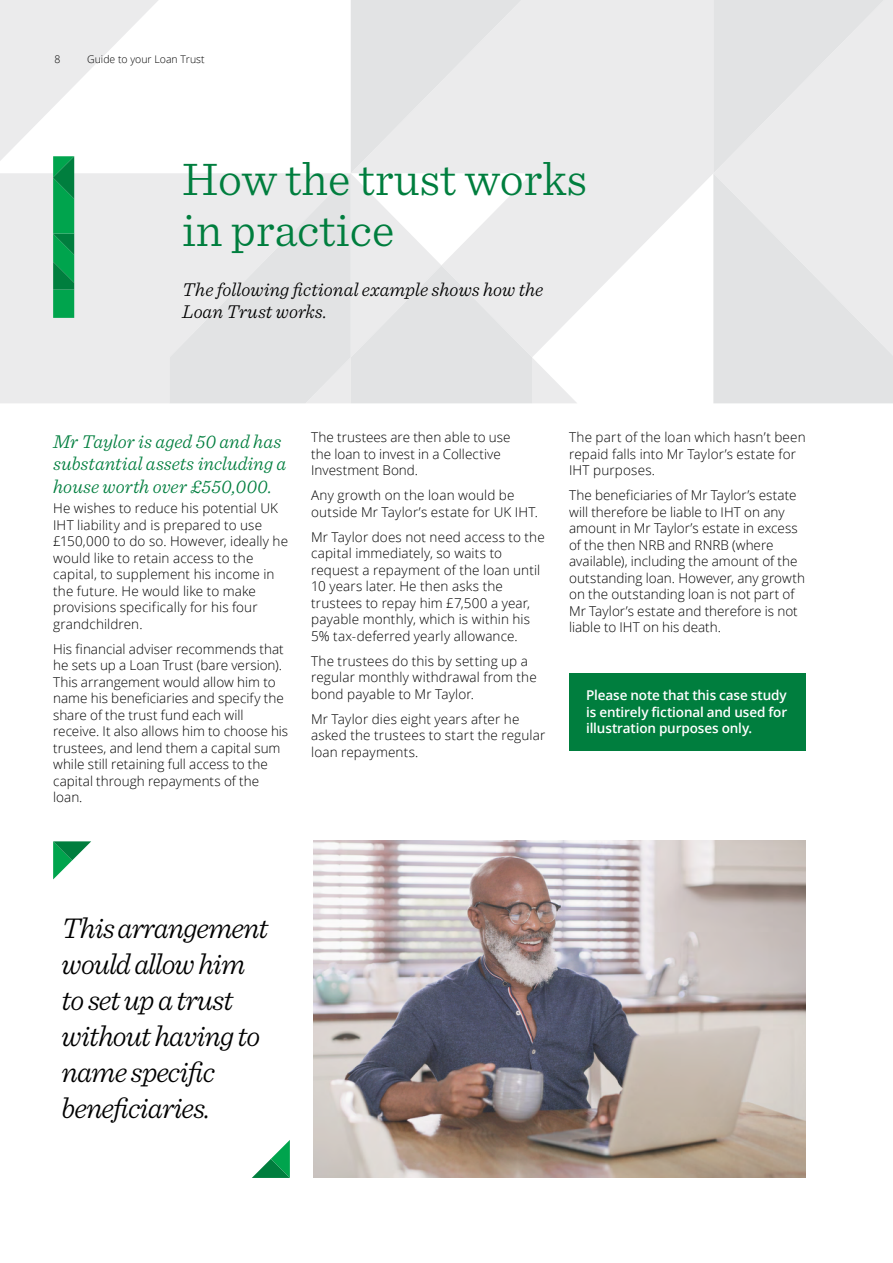
<style>
.page{position:relative;width:893px;height:1263px;background:#fff}
.page>*{position:absolute;margin:0;border:0;box-sizing:border-box;transform-origin:0 0}
.t1{font:300 48px/51px "Sentinel";color:#007e3e}
.t2{font:italic 300 30px/36px "Sentinel";letter-spacing:-.03em;color:#000}
.t3{font:italic 300 19.5px/22.5px "Sentinel";color:#007e3e}
.t4{font:italic 300 19.5px/22.5px "Sentinel";color:#000}
.t5{font:300 13.5px/16.5px "Open Sans";letter-spacing:.005em;color:#000}
.t6{font:600 13.5px/16.5px "Open Sans";letter-spacing:-.01em;color:#fff;text-align:justify}
.t7{font:300 10.5px "Open Sans";color:#000}
</style>
<div class="page">
<svg style="left:577px;top:0;width:136px;height:311px;fill:#ebebec"></svg>
<div style="left:0;top:173px;width:169px;height:230px;background:#ebebec"></div>
<div style="left:713px;top:0;width:180px;height:403px;background:#eaeaeb"></div>
<svg style="left:169px;top:0;width:408px;height:403px"></svg>
<svg style="left:0;top:0;width:159px;height:318px"></svg>
<svg style="left:252px;top:1140px;width:38px;height:38px"></svg>
<svg style="left:53px;top:841px;width:38px;height:38px"></svg>
<div style="left:569px;top:673px;width:237px;height:77px;background:#007e3e"></div>
<img style="left:313px;top:840px;width:493px;height:338px">
<p class="t7" style="left:55px;top:52px;width:7px">8</p>
<p class="t7" style="left:87px;top:52px;width:119px">Guide to your Loan Trust</p>
<h1 class="t1" style="left:182px;top:150px;width:407px">How the trust works in practice</h1>
<h3 class="t4" style="left:182px;top:277px;width:363px">The following fictional example shows how the<br>Loan Trust works.</h3>
<h3 class="t3" style="left:53px;top:429px;width:235px">Mr Taylor is aged 50 and has substantial assets including a house worth over £550,000.</h3>
<p class="t5" style="left:53px;top:500px;width:236px">He wishes to reduce his potential UK IHT liability and is prepared to use £150,000 to do so. However, ideally he would like to retain access to the capital, to supplement his income in the future. He would like to make provisions specifically for his four grandchildren.</p>
<p class="t5" style="left:53px;top:640px;width:237px">His financial adviser recommends that he sets up a Loan Trust (bare version).<br>This arrangement would allow him to name his beneficiaries and specify the share of the trust fund each will receive. It also allows him to choose his trustees, and lend them a capital sum while still retaining full access to the capital through repayments of the loan.</p>
<p class="t5" style="left:311px;top:429px;width:201px">The trustees are then able to use the loan to invest in a Collective<br>Investment Bond.</p>
<p class="t5" style="left:311px;top:487px;width:228px">Any growth on the loan would be outside Mr Taylor’s estate for UK IHT.</p>
<p class="t5" style="left:311px;top:528px;width:235px">Mr Taylor does not need access to the capital immediately, so waits to request a repayment of the loan until 10 years later. He then asks the trustees to repay him £7,500 a year, payable monthly, which is within his 5% tax-deferred yearly allowance.</p>
<p class="t5" style="left:311px;top:652px;width:227px">The trustees do this by setting up a regular monthly withdrawal from the bond payable to Mr Taylor.</p>
<p class="t5" style="left:311px;top:710px;width:236px">Mr Taylor dies eight years after he asked the trustees to start the regular loan repayments.</p>
<p class="t5" style="left:569px;top:429px;width:238px">The part of the loan which hasn’t been repaid falls into Mr Taylor’s estate for<br>IHT purposes.</p>
<p class="t5" style="left:569px;top:487px;width:237px">The beneficiaries of Mr Taylor’s estate will therefore be liable to IHT on any amount in Mr Taylor’s estate in excess of the then NRB and RNRB (where available), including the amount of the outstanding loan. However, any growth on the outstanding loan is not part of Mr Taylor’s estate and therefore is not liable to IHT on his death.</p>
<p class="t6" style="left:586px;top:687px;width:203px">Please note that this case study is entirely fictional and used for illustration purposes only.</p>
<h2 class="t2" style="left:62px;top:908px;width:208px">This arrangement would allow him to set up a trust without having to name specific beneficiaries.</h2>
</div>
